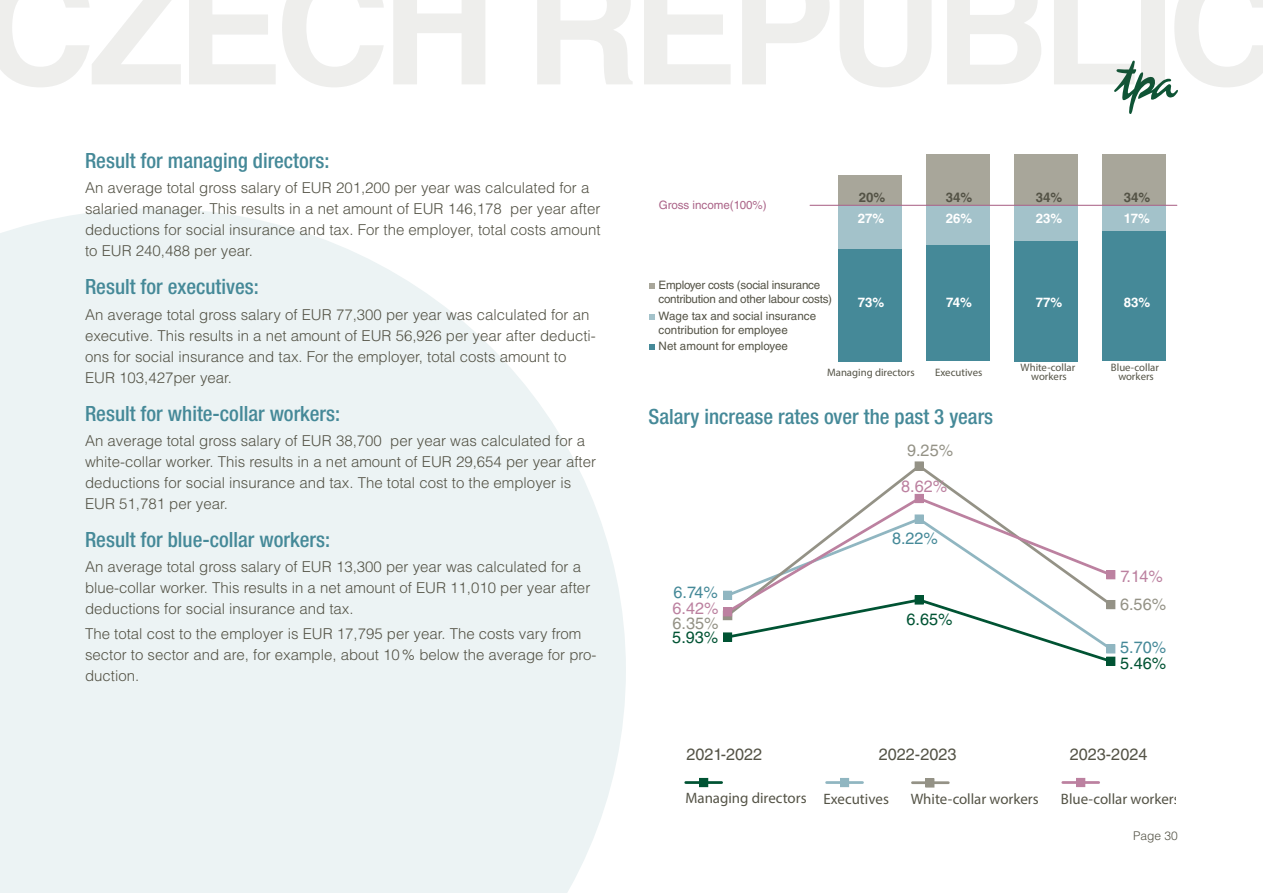
<style>
.page{position:relative;width:1263px;height:893px;background:#fff}
.page>*{position:absolute;margin:0;border:0;box-sizing:border-box;transform-origin:0 0}
.t1{font:500 condensed 21px "Helvetica Neue LT Pro";color:#458998}
.t2{font:16.35px "Helvetica LT Std";color:#545346}
.t3{font:16.35px "Helvetica LT Std";color:#458998}
.t4{font:16.35px "Helvetica LT Std";color:#005333}
.t5{font:16.35px "Helvetica LT Std";color:#949286}
.t6{font:16.35px "Helvetica LT Std";color:#bc81a0}
.t7{font:300 15px/21px "Helvetica LT Std";color:#545346}
.t8{font:15px "Myriad Pro";color:#545346}
.t9{font:700 13.2px "Helvetica LT Std";color:#fff}
.t10{font:700 13.2px "Helvetica LT Std";color:#545346}
.t11{font:300 12px "Helvetica LT Std";color:#545346}
.t12{font:11.55px/14px "Helvetica LT Std";color:#545346}
.t13{font:11.55px/14px "Helvetica LT Std";letter-spacing:-.02em;color:#545346}
.t14{font:11.55px "Helvetica LT Std";color:#ab6488}
.t15{font:10.8px/9.1px "Myriad Pro";color:#545346;text-align:center}
</style>
<div class="page">
<svg style="left:1114px;top:61px;width:64px;height:53px"></svg>
<svg style="left:0;top:208px;width:626px;height:685px;background:#eef4f5"></svg>
<div style="left:839px;top:176px;width:63px;height:31px;background:#a8a69a"></div>
<div style="left:927px;top:154px;width:63px;height:51px;background:#a8a69a"></div>
<div style="left:1014px;top:154px;width:64px;height:51px;background:#a8a69a"></div>
<div style="left:1102px;top:154px;width:63px;height:51px;background:#a8a69a"></div>
<div style="left:839px;top:205px;width:63px;height:44px;background:#a3c2ca"></div>
<div style="left:927px;top:205px;width:63px;height:41px;background:#a3c2ca"></div>
<div style="left:1014px;top:205px;width:64px;height:36px;background:#a3c2ca"></div>
<div style="left:1102px;top:205px;width:63px;height:27px;background:#a3c2ca"></div>
<div style="left:839px;top:249px;width:63px;height:112px;background:#458998"></div>
<div style="left:927px;top:246px;width:63px;height:115px;background:#458998"></div>
<div style="left:1014px;top:241px;width:64px;height:120px;background:#458998"></div>
<div style="left:1102px;top:232px;width:63px;height:129px;background:#458998"></div>
<hr style="left:810px;top:205px;width:367px;height:1px;background:#ab6488">
<svg style="left:649px;top:344px;width:5px;height:6px"></svg>
<svg style="left:649px;top:314px;width:5px;height:6px"></svg>
<svg style="left:649px;top:283px;width:5px;height:6px"></svg>
<hr style="left:686px;top:781px;width:36px;height:3px;background:#005333">
<hr style="left:826px;top:781px;width:36px;height:3px;background:#90b6c1">
<hr style="left:912px;top:781px;width:36px;height:3px;background:#949286">
<hr style="left:1063px;top:781px;width:36px;height:3px;background:#bc81a0">
<svg style="left:724px;top:462px;width:390px;height:199px"></svg>
<div style="left:700px;top:778px;width:8px;height:9px;background:#005333"></div>
<div style="left:699px;top:778px;width:9px;height:9px;border:1px solid #005333"></div>
<div style="left:723px;top:633px;width:9px;height:8px;background:#005333"></div>
<div style="left:915px;top:596px;width:8px;height:8px;background:#005333"></div>
<div style="left:915px;top:595px;width:8px;height:9px;border:1px solid #005333"></div>
<div style="left:1107px;top:657px;width:8px;height:8px;background:#005333"></div>
<div style="left:1106px;top:657px;width:9px;height:9px;border:1px solid #005333"></div>
<div style="left:840px;top:778px;width:9px;height:9px;background:#90b6c1"></div>
<div style="left:723px;top:591px;width:9px;height:8px;background:#90b6c1"></div>
<div style="left:723px;top:591px;width:9px;height:9px;border:1px solid #90b6c1"></div>
<div style="left:915px;top:515px;width:8px;height:8px;background:#90b6c1"></div>
<div style="left:1107px;top:645px;width:8px;height:8px;background:#90b6c1"></div>
<div style="left:1106px;top:644px;width:9px;height:9px;border:1px solid #90b6c1"></div>
<div style="left:926px;top:779px;width:8px;height:8px;background:#949286"></div>
<div style="left:925px;top:778px;width:9px;height:9px;border:1px solid #949286"></div>
<div style="left:723px;top:611px;width:9px;height:8px;background:#9c8e8b"></div>
<div style="left:723px;top:611px;width:9px;height:9px;border:1px solid #949286"></div>
<div style="left:915px;top:462px;width:8px;height:8px;background:#949286"></div>
<div style="left:1107px;top:600px;width:8px;height:9px;background:#949286"></div>
<div style="left:1106px;top:600px;width:9px;height:9px;border:1px solid #949286"></div>
<div style="left:1077px;top:778px;width:8px;height:9px;background:#bc81a0"></div>
<div style="left:1076px;top:778px;width:9px;height:9px;border:1px solid #bc81a0"></div>
<div style="left:723px;top:608px;width:9px;height:8px;background:#bc81a0"></div>
<div style="left:723px;top:607px;width:9px;height:9px;border:1px solid #bc81a0"></div>
<div style="left:915px;top:494px;width:8px;height:9px;background:#bc81a0"></div>
<div style="left:1107px;top:571px;width:8px;height:8px;background:#bc81a0"></div>
<div style="left:1106px;top:570px;width:9px;height:9px;border:1px solid #bc81a0"></div>
<h1 class="t1" style="left:85px;top:148px;width:246px">Result for managing directors:</h1>
<p class="t7" style="left:85px;top:177px;width:517px">An average total gross salary of EUR 201,200 per year was calculated for a salaried manager. This results in a net amount of EUR 146,178 per year after deductions for social insurance and tax. For the employer, total costs amount to EUR 240,488 per year.</p>
<h1 class="t1" style="left:85px;top:274px;width:175px">Result for executives:</h1>
<p class="t7" style="left:85px;top:304px;width:512px">An average total gross salary of EUR 77,300 per year was calculated for an executive. This results in a net amount of EUR 56,926 per year after deducti&shy;ons for social insurance and tax. For the employer, total costs amount to EUR 103,427per year.</p>
<h1 class="t1" style="left:85px;top:400px;width:257px">Result for white-collar workers:</h1>
<p class="t7" style="left:85px;top:430px;width:513px">An average total gross salary of EUR 38,700 per year was calculated for a white-collar worker. This results in a net amount of EUR 29,654 per year after deductions for social insurance and tax. The total cost to the employer is EUR 51,781 per year.</p>
<h1 class="t1" style="left:85px;top:527px;width:247px">Result for blue-collar workers:</h1>
<p class="t7" style="left:85px;top:556px;width:507px">An average total gross salary of EUR 13,300 per year was calculated for a blue-collar worker. This results in a net amount of EUR 11,010 per year after deductions for social insurance and tax.</p>
<p class="t7" style="left:85px;top:623px;width:513px">The total cost to the employer is EUR 17,795 per year. The costs vary from sector to sector and are, for example, about 10% below the average for pro&shy;duction.</p>
<p class="t14" style="left:659px;top:198px;width:110px">Gross income(100%)</p>
<p class="t13" style="left:658px;top:278px;width:175px">Employer costs (social insurance contribution and other labour costs)</p>
<p class="t12" style="left:659px;top:309px;width:159px">Wage tax and social insurance contribution for employee</p>
<p class="t12" style="left:659px;top:338px;width:131px">Net amount for employee</p>
<p class="t10" style="left:859px;top:189px;width:28px">20%</p>
<p class="t10" style="left:946px;top:189px;width:28px">34%</p>
<p class="t10" style="left:1036px;top:189px;width:28px">34%</p>
<p class="t10" style="left:1124px;top:189px;width:28px">34%</p>
<p class="t9" style="left:858px;top:210px;width:28px">27%</p>
<p class="t9" style="left:946px;top:210px;width:28px">26%</p>
<p class="t9" style="left:1036px;top:210px;width:28px">23%</p>
<p class="t9" style="left:1124px;top:210px;width:28px">17%</p>
<p class="t9" style="left:858px;top:294px;width:28px">73%</p>
<p class="t9" style="left:946px;top:294px;width:27px">74%</p>
<p class="t9" style="left:1036px;top:294px;width:28px">77%</p>
<p class="t9" style="left:1124px;top:294px;width:28px">83%</p>
<p class="t15" style="left:827px;top:368px;width:89px">Managing directors</p>
<p class="t15" style="left:935px;top:368px;width:49px">Executives</p>
<h1 class="t1" style="left:648px;top:404px;width:346px">Salary increase rates over the past 3 years</h1>
<p class="t5" style="left:907px;top:441px;width:48px">9.25%</p>
<p class="t3" style="left:673px;top:583px;width:46px">6.74%</p>
<p class="t5" style="left:672px;top:614px;width:48px">6.35%</p>
<p class="t6" style="left:672px;top:599px;width:48px">6.42%</p>
<p class="t4" style="left:672px;top:628px;width:48px">5.93%</p>
<p class="t6" style="left:901px;top:477px;width:48px">8.62%</p>
<p class="t3" style="left:892px;top:529px;width:48px">8.22%</p>
<p class="t4" style="left:906px;top:609px;width:48px">6.65%</p>
<p class="t15" style="left:1020px;top:363px;width:56px">White-collar workers</p>
<p class="t15" style="left:1111px;top:363px;width:49px">Blue-collar workers</p>
<p class="t6" style="left:1120px;top:566px;width:44px">7.14%</p>
<p class="t5" style="left:1120px;top:595px;width:48px">6.56%</p>
<p class="t3" style="left:1120px;top:638px;width:48px">5.70%</p>
<p class="t4" style="left:1120px;top:654px;width:48px">5.46%</p>
<p class="t2" style="left:686px;top:745px;width:77px">2021-2022</p>
<p class="t2" style="left:879px;top:745px;width:79px">2022-2023</p>
<p class="t2" style="left:1070px;top:745px;width:79px">2023-2024</p>
<p class="t8" style="left:685px;top:789px;width:205px">Managing directors Executives</p>
<p class="t8" style="left:911px;top:790px;width:129px">White-collar workers</p>
<p class="t8" style="left:1061px;top:789px;width:120px">Blue-collar workers</p>
<p class="t11" style="left:1133px;top:828px;width:46px">Page 30</p>
</div>
